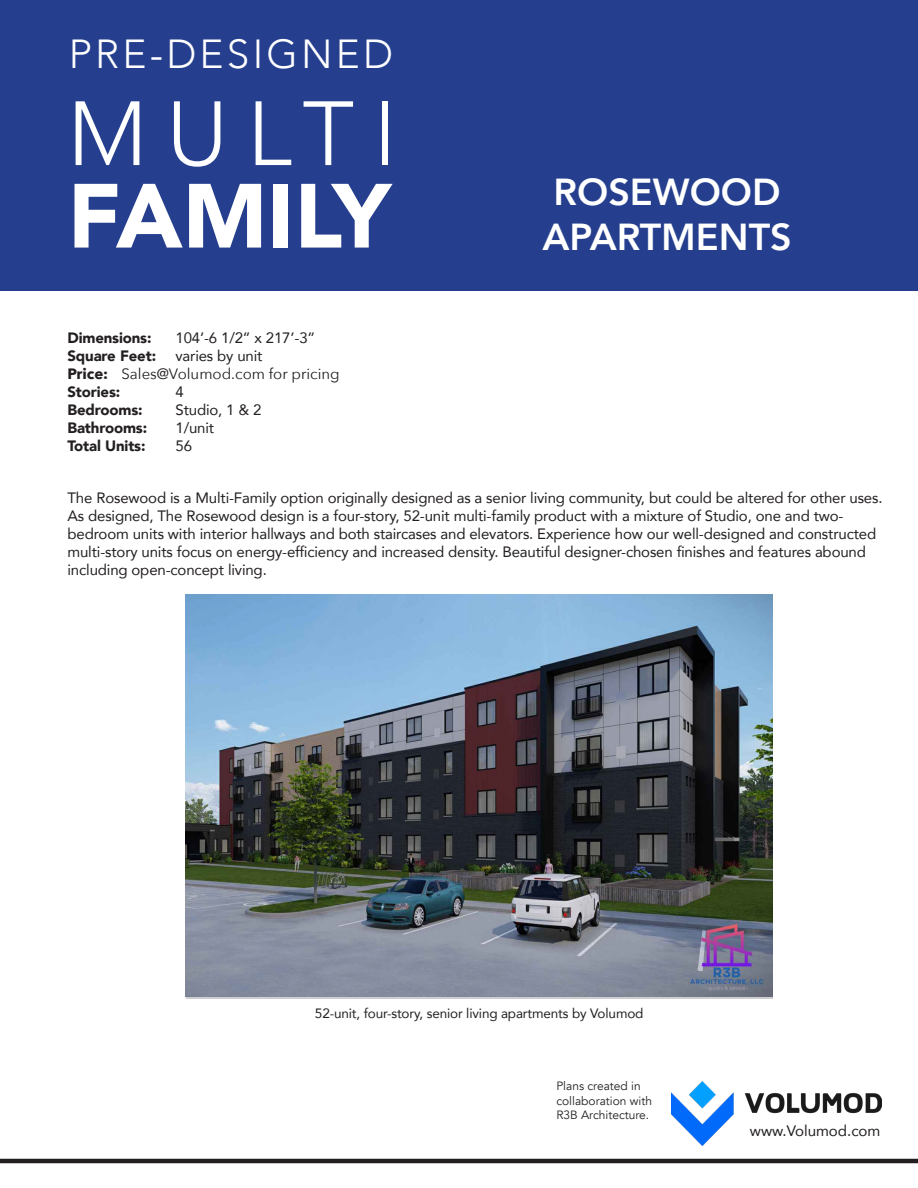
<style>
.page{position:relative;width:918px;height:1188px;background:#fff}
.page>*{position:absolute;margin:0;border:0;box-sizing:border-box;transform-origin:0 0}
.t1{font:900 90px "Avenir";color:#fff}
.t2{font:300 90px "Avenir";letter-spacing:.21em;color:#fff}
.t3{font:300 40.5px "Avenir";letter-spacing:.08em;color:#fff}
.t4{font:800 37.5px "Avenir";color:#fff}
.t5{font:15.15px "Avenir";color:#231f20}
.t6{font:15px/18px "Avenir";letter-spacing:-.01em;color:#231f20}
.t7{font:900 15px "Avenir";letter-spacing:-.01em;color:#231f20}
.t8{font:15px "Avenir Next";color:#231f20}
.t9{font:13.5px "Avenir";letter-spacing:-.01em;color:#231f20}
.t10{font:12px/14.4px "Avenir";color:#231f20}
.s1{font-weight:700}
</style>
<div class="page">
<div style="left:0;top:0;width:918px;height:291px;background:#253f8e"></div>
<img style="left:671px;top:1082px;width:211px;height:64px">
<hr style="left:0;top:1159px;width:918px;height:4px;background:#231f20">
<img style="left:186px;top:594px;width:587px;height:403px">
<p class="t3" style="left:69px;top:30px;width:326px">PRE-DESIGNED</p>
<p class="t2" style="left:68px;top:81px;width:330px">MULTI</p>
<p class="t1" style="left:68px;top:139px;width:325px">FAMILY</p>
<p class="t7" style="left:68px;top:325px;width:86px">Dimensions:</p>
<p class="t6" style="left:175px;top:329px;width:141px">104’-6 1/2” x 217’-3”</p>
<p class="t7" style="left:68px;top:343px;width:90px">Square Feet:</p>
<p class="t6" style="left:175px;top:347px;width:88px">varies by unit</p>
<p class="t8" style="left:68px;top:361px;width:274px"><span class="s1">Price:</span> Sales@Volumod.com for pricing</p>
<p class="t7" style="left:68px;top:379px;width:54px">Stories:</p>
<p class="t6" style="left:176px;top:383px;width:10px">4</p>
<p class="t7" style="left:68px;top:397px;width:77px">Bedrooms:</p>
<p class="t6" style="left:175px;top:401px;width:88px">Studio, 1 &amp; 2</p>
<p class="t7" style="left:68px;top:415px;width:81px">Bathrooms:</p>
<p class="t6" style="left:175px;top:419px;width:40px">1/unit</p>
<p class="t7" style="left:68px;top:433px;width:80px">Total Units:</p>
<p class="t6" style="left:175px;top:437px;width:18px">56</p>
<p class="t4" style="left:554px;top:163px;width:229px">ROSEWOOD</p>
<p class="t4" style="left:542px;top:208px;width:251px">APARTMENTS</p>
<p class="t6" style="left:68px;top:488px;width:817px">The Rosewood is a Multi-Family option originally designed as a senior living community, but could be altered for other uses.<br>As designed, The Rosewood design is a four-story, 52-unit multi-family product with a mixture of Studio, one and two&shy;bedroom units with interior hallways and both staircases and elevators. Experience how our well-designed and constructed multi-story units focus on energy-efficiency and increased density. Beautiful designer-chosen finishes and features abound including open-concept living.</p>
<p class="t9" style="left:315px;top:1002px;width:330px">52-unit, four-story, senior living apartments by Volumod</p>
<p class="t10" style="left:556px;top:1079px;width:97px">Plans created in collaboration with<br>R3B Architecture.</p>
<p class="t5" style="left:750px;top:1119px;width:132px">www.Volumod.com</p>
</div>
